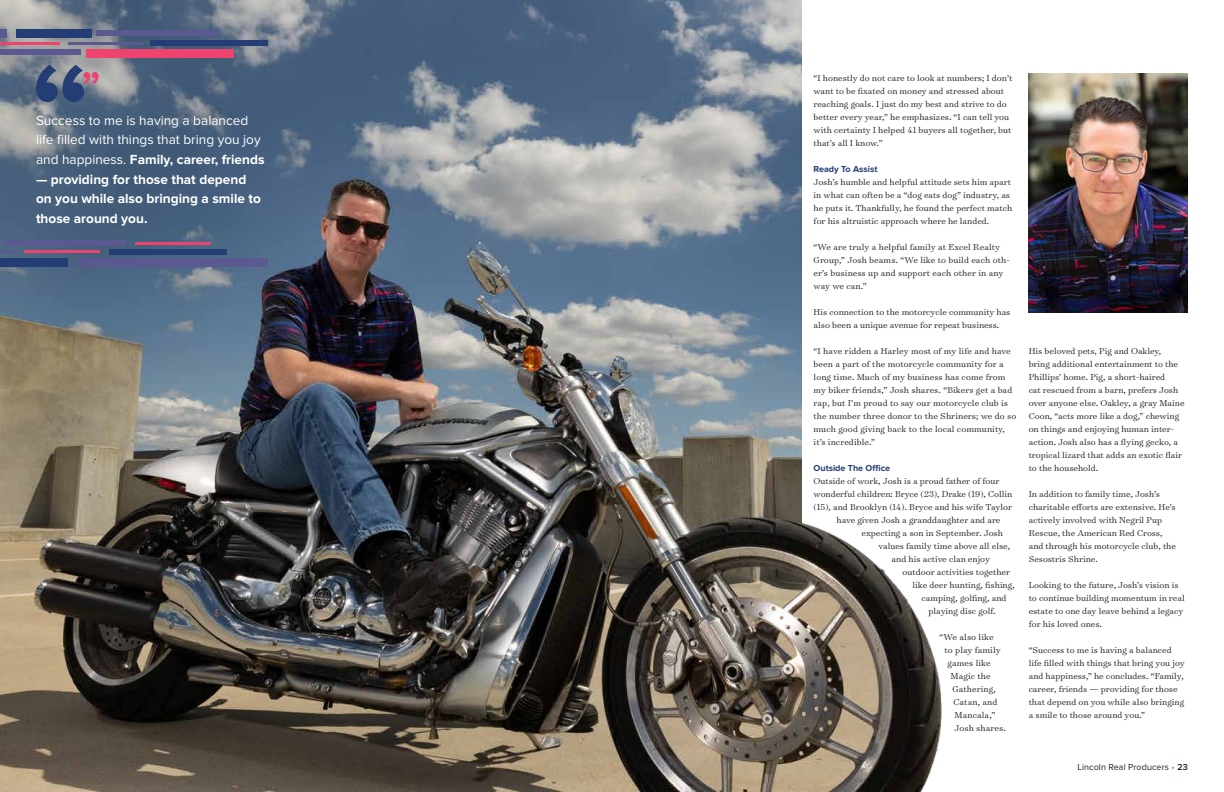
<style>
.page{position:relative;width:1224px;height:792px;background:#fff}
.page>*{position:absolute;margin:0;border:0;box-sizing:border-box;transform-origin:0 0}
.t1{font:13.6px/19.7px "Proxima Nova";color:#fff}
.t2{font:700 13.6px/19.7px "Proxima Nova";color:#fff}
.t3{font:300 9.8px/13px "Surveyor Text";color:#231f20}
.t4{font:700 9px "Proxima Nova";color:#243e75}
.t5{font:9px "Proxima Nova";letter-spacing:.01em;color:#231f20}
.s1{font-weight:700}
.s2{color:#19a8e0}
.s3{font-weight:600}
</style>
<div class="page">
<img style="left:0;top:0;width:802px;height:792px">
<img style="left:565px;top:475px;width:377px;height:317px">
<img style="left:1028px;top:73px;width:160px;height:240px">
<svg style="left:36px;top:65px;width:63px;height:37px;background:#5c6585"></svg>
<div style="left:150px;top:40px;width:117px;height:6px;background:#243e75"></div>
<div style="left:0;top:49px;width:81px;height:6px;background:#5a5a91"></div>
<div style="left:96px;top:30px;width:121px;height:6px;background:#5a5a91"></div>
<div style="left:86px;top:49px;width:148px;height:9px;background:#ef436f"></div>
<div style="left:0;top:29px;width:7px;height:8px;background:#5a5a91"></div>
<div style="left:17px;top:29px;width:75px;height:8px;background:#243e75"></div>
<hr style="left:68px;top:42px;width:75px;height:3px;background:#5a5a91">
<hr style="left:0;top:42px;width:60px;height:3px;background:#ef436f">
<div style="left:109px;top:249px;width:118px;height:6px;background:#243e75"></div>
<div style="left:4px;top:240px;width:122px;height:6px;background:#5a5a91"></div>
<div style="left:78px;top:258px;width:189px;height:8px;background:#5a5a91"></div>
<div style="left:0;top:258px;width:68px;height:8px;background:#243e75"></div>
<svg style="left:0;top:251px;width:17px;height:2px"></svg>
<hr style="left:135px;top:242px;width:75px;height:3px;background:#ef436f">
<hr style="left:25px;top:251px;width:75px;height:2px;background:#ef436f">
<h1 class="t1" style="left:36px;top:110px;width:230px">Success to me is having a balanced life filled with things that bring you joy and happiness. <span class="s1">Family, career, friends</span></h1>
<h1 class="t2" style="left:36px;top:170px;width:226px">— providing for those that depend on you while also bringing a smile to those around you.</h1>
<p class="t3" style="left:814px;top:71px;width:200px">“I honestly do not care to look at numbers; I don’t want to be fixated on money and stressed about reaching goals. I just do my best and strive to do better every year,” he emphasizes. “I can tell you with certainty I helped 41 buyers all together, but that’s all I know.”</p>
<p class="t4" style="left:814px;top:165px;width:65px">Ready To Assist</p>
<p class="t3" style="left:814px;top:175px;width:200px">Josh’s humble and helpful attitude sets him apart in what can often be a “dog eats dog” industry, as he puts it. Thankfully, he found the perfect match for his altruistic approach where he landed.</p>
<p class="t3" style="left:814px;top:240px;width:198px">“We are truly a helpful family at Excel Realty Group,” Josh beams. “We like to build each oth&shy;er’s business up and support each other in any way we can.”</p>
<p class="t3" style="left:814px;top:305px;width:198px">His connection to the motorcycle community has also been a unique avenue for repeat business.</p>
<p class="t3" style="left:814px;top:344px;width:204px">“I have ridden a Harley most of my life and have been a part of the motorcycle community for a long time. Much of my business has come from my biker friends,” Josh shares. “Bikers get a bad rap, but I’m proud to say our motorcycle club is the number three donor to the Shriners; we do so much good giving back to the local community, it’s incredible.”</p>
<p class="t4" style="left:814px;top:464px;width:78px">Outside The Office</p>
<p class="t3" style="left:814px;top:474px;width:187px">Outside of work, Josh is a proud father of four</p>
<p class="t3" style="left:814px;top:487px;width:200px">wonderful children: Bryce (23), Drake (19), Collin</p>
<p class="t3" style="left:814px;top:500px;width:200px">(15), and Brooklyn (14). Bryce and his wife Taylor</p>
<p class="t3" style="left:837px;top:513px;width:165px">have given Josh a granddaughter and are</p>
<p class="t3" style="left:862px;top:526px;width:143px">expecting a son in September. Josh</p>
<p class="t3" style="left:879px;top:539px;width:133px">values family time above all else,</p>
<p class="t3" style="left:892px;top:552px;width:100px">and his active clan enjoy</p>
<p class="t3" style="left:903px;top:565px;width:109px">outdoor activities together</p>
<p class="t3" style="left:913px;top:578px;width:104px">like deer hunting, fishing,</p>
<p class="t3" style="left:922px;top:591px;width:86px">camping, golfing, and</p>
<p class="t3" style="left:929px;top:604px;width:69px">playing disc golf.</p>
<p class="t3" style="left:940px;top:630px;width:55px">“We also like</p>
<p class="t3" style="left:945px;top:643px;width:58px">to play family</p>
<p class="t3" style="left:948px;top:656px;width:45px">games like</p>
<p class="t3" style="left:951px;top:669px;width:42px">Magic the</p>
<p class="t3" style="left:953px;top:682px;width:45px">Gathering,</p>
<p class="t3" style="left:954px;top:695px;width:45px">Catan, and</p>
<p class="t3" style="left:955px;top:708px;width:42px">Mancala,”</p>
<p class="t3" style="left:955px;top:721px;width:53px">Josh shares.</p>
<p class="t3" style="left:1029px;top:344px;width:157px">His beloved pets, Pig and Oakley, bring additional entertainment to the Phillips’ home. Pig, a short-haired<br>cat rescued from a barn, prefers Josh over anyone else. Oakley, a gray Maine Coon, “acts more like a dog,” chewing on things and enjoying human inter&shy;action. Josh also has a flying gecko, a tropical lizard that adds an exotic flair to the household.</p>
<p class="t3" style="left:1029px;top:487px;width:149px">In addition to family time, Josh’s charitable efforts are extensive. He’s actively involved with Negril Pup<br>Rescue, the American Red Cross, and through his motorcycle club, the<br>Sesostris Shrine.</p>
<p class="t3" style="left:1029px;top:578px;width:157px">Looking to the future, Josh’s vision is to continue building momentum in real estate to one day leave behind a legacy for his loved ones.</p>
<p class="t3" style="left:1029px;top:643px;width:158px">“Success to me is having a balanced life filled with things that bring you joy and happiness,” he concludes. “Family, career, friends — providing for those that depend on you while also bringing a smile to those around you.”</p>
<p class="t5" style="left:1077px;top:762px;width:112px">Lincoln Real Producers <span class="s2">•</span> <span class="s3">23</span></p>
</div>
